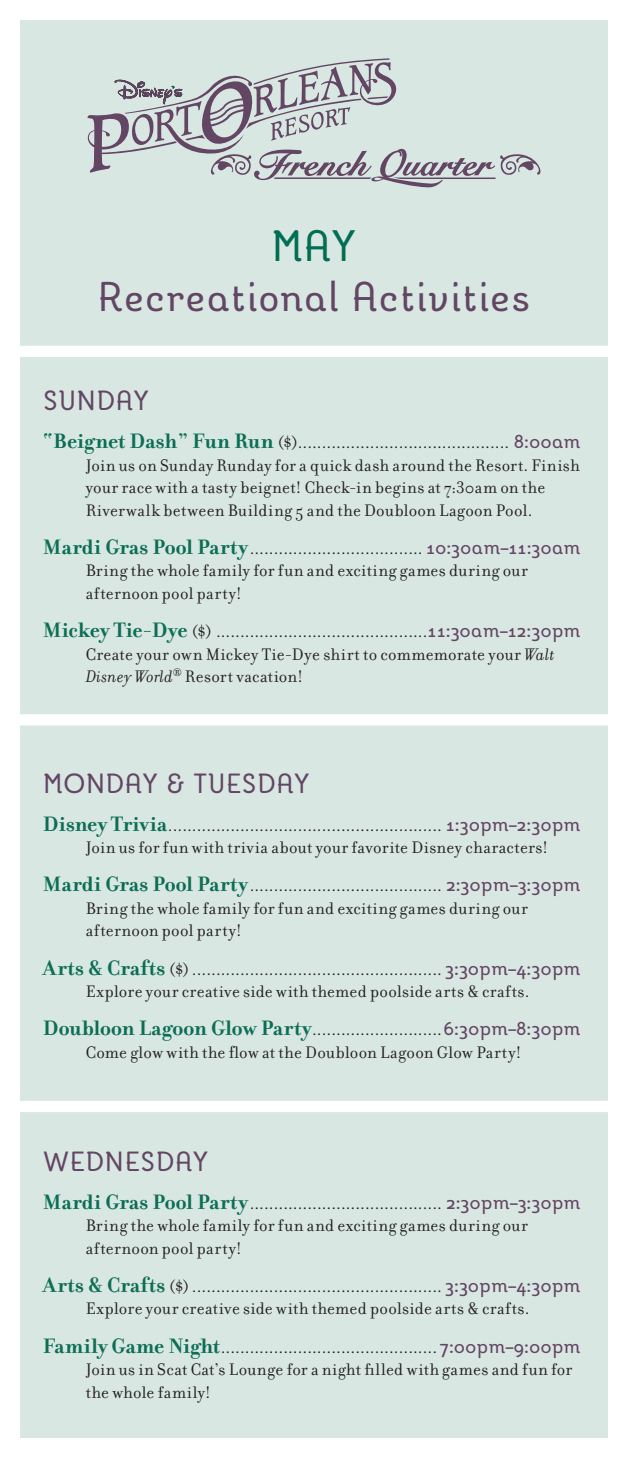
<style>
.page{position:relative;width:628px;height:1458px;background:#fff}
.page>*{position:absolute;margin:0;border:0;box-sizing:border-box;transform-origin:0 0}
.t1{font:42.75px "Reverie";color:#006e53}
.t2{font:40.5px "Reverie";color:#634663}
.t3{font:27px "Reverie";color:#634663}
.t4{font:18px/22.5px "Filosofia";letter-spacing:.02em;color:#231f20}
.s1{font-weight:700;font-size:22.5px;color:#0c6e54}
.s2{font-family:"Reverie";font-size:20.25px;color:#634663}
.s3{font-style:italic}
</style>
<div class="page">
<div style="left:20px;top:20px;width:588px;height:1418px;background:#d9e7e3"></div>
<div style="left:20px;top:714px;width:588px;height:12px;background:#fff"></div>
<div style="left:20px;top:346px;width:588px;height:11px;background:#fff"></div>
<div style="left:20px;top:1101px;width:588px;height:11px;background:#fff"></div>
<svg style="left:87px;top:58px;width:454px;height:130px"></svg>
<p class="t1" style="left:271px;top:221px;width:87px">MAY</p>
<p class="t2" style="left:97px;top:274px;width:436px">Recreational Activities</p>
<p class="t3" style="left:43px;top:385px;width:108px">SUNDAY</p>
<p class="t4" style="left:86px;top:431px;width:497px;text-indent:-43px"><span class="s1">“Beignet Dash” Fun Run</span> ($)............................................ <span class="s2">8:00am </span>Join us on Sunday Runday for a quick dash around the Resort. Finish yourrace with a tasty beignet! Check-in begins at 7:30am on the Riverwalk between Building 5 and the Doubloon Lagoon Pool.</p>
<p class="t4" style="left:86px;top:537px;width:497px;text-indent:-43px"><span class="s1">Mardi Gras Pool Party</span>.................................... <span class="s2">10:30am–11:30am<br></span>Bring the whole family forfun and exciting games during our afternoon pool party!</p>
<p class="t4" style="left:86px;top:620px;width:497px;text-indent:-43px"><span class="s1">Mickey Tie-Dye</span> ($) ............................................<span class="s2">11:30am–12:30pm<br></span>Create your own Mickey Tie-Dye shirt to commemorate your <span class="s3">Walt<br>Disney World</span><sup>®</sup> Resort vacation!</p>
<p class="t3" style="left:43px;top:768px;width:269px">MONDAY &amp; TUESDAY</p>
<p class="t4" style="left:43px;top:814px;width:539px;text-align:center"><span class="s1">Disney Trivia</span>......................................................... <span class="s2">1:30pm–2:30pm<br></span>Join usforfun with trivia about yourfavorite Disney characters!</p>
<p class="t4" style="left:86px;top:875px;width:497px;text-indent:-43px"><span class="s1">Mardi Gras Pool Party</span>........................................ <span class="s2">2:30pm–3:30pm<br></span>Bring the whole family forfun and exciting games during our afternoon pool party!</p>
<p class="t4" style="left:43px;top:958px;width:539px;text-align:center"><span class="s1">Arts &amp; Crafts</span> ($).................................................... <span class="s2">3:30pm–4:30pm<br></span>Explore your creative side with themed poolside arts &amp; crafts.</p>
<p class="t4" style="left:86px;top:1019px;width:497px;text-indent:-43px"><span class="s1">Doubloon Lagoon Glow Party</span>...........................<span class="s2">6:30pm–8:30pm<br></span>Come glow with the flow at the Doubloon Lagoon Glow Party!</p>
<p class="t3" style="left:43px;top:1146px;width:167px">WEDNESDAY</p>
<p class="t4" style="left:86px;top:1192px;width:497px;text-indent:-43px"><span class="s1">Mardi Gras Pool Party</span>........................................ <span class="s2">2:30pm–3:30pm<br></span>Bring the whole family forfun and exciting games during our afternoon pool party!</p>
<p class="t4" style="left:43px;top:1275px;width:539px;text-align:center"><span class="s1">Arts &amp; Crafts</span> ($).................................................... <span class="s2">3:30pm–4:30pm<br></span>Explore your creative side with themed poolside arts &amp; crafts.</p>
<p class="t4" style="left:86px;top:1336px;width:497px;text-indent:-43px"><span class="s1">Family Game Night</span>.............................................<span class="s2">7:00pm–9:00pm<br></span>Join usin Scat Cat’s Lounge for a night filled with games and fun for the whole family!</p>
</div>
